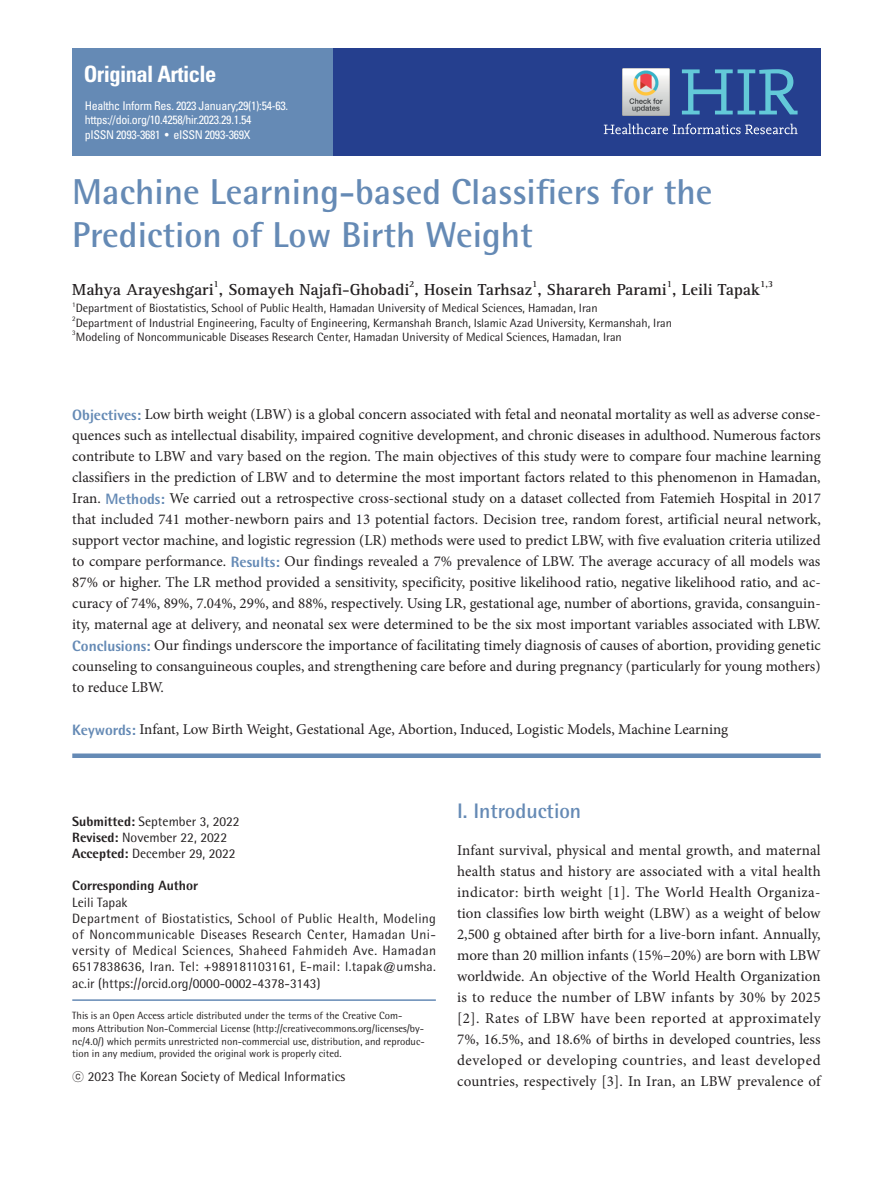
<style>
.page{position:relative;width:893px;height:1191px;background:#fff}
.page>*{position:absolute;margin:0;border:0;box-sizing:border-box;transform-origin:0 0}
.t1{font:700 36px/43.2px "Rotis Semi Sans Std";color:#658ab5}
.t2{font:700 condensed 22.5px "Univers LT Std";letter-spacing:-.025em;color:#fff}
.t3{font:700 21px "Rotis Semi Sans Std";color:#658ab5}
.t4{font:700 16.5px "Rotis Serif Std";color:#231f20}
.t5{font:15px/21px "Minion Pro";color:#231f20;text-align:justify}
.t6{font:13.5px/16.2px "Rotis Semi Sans Std";letter-spacing:.02em;color:#231f20}
.t7{font:13.5px/16.2px "Rotis Semi Sans Std";color:#231f20}
.t8{font:800 13.5px "Rotis Semi Sans Std";color:#231f20}
.t9{font:12px "Rotis Semi Sans Std";color:#231f20}
.t10{font:condensed 12px/14.4px "Univers LT Std";letter-spacing:-.025em;color:#fff}
.t11{font:10.5px/12.6px "Rotis Semi Sans Std";color:#231f20}
.t12{font:700 9.6px "Rotis Serif Std";color:#231f20}
.t13{font:7.05px "Rotis Semi Sans Std";color:#231f20}
.s1{font-family:"Rotis Semi Sans Std";font-weight:800;color:#658ab5}
.s2{font-weight:800}
.s3{font-family:"Gulim";font-size:12px}
</style>
<div class="page">
<div style="left:72px;top:48px;width:749px;height:108px;background:#253f8e"></div>
<div style="left:72px;top:48px;width:261px;height:108px;background:#658ab5"></div>
<svg style="left:682px;top:69px;width:116px;height:45px"></svg>
<svg style="left:604px;top:124px;width:194px;height:10px"></svg>
<div style="left:72px;top:753px;width:749px;height:5px;background:#658ab5"></div>
<hr style="left:72px;top:999px;width:364px;height:1px;background:#658ab5">
<img style="left:622px;top:68px;width:47px;height:47px">
<h2 class="t2" style="left:84px;top:61px;width:134px">Original Article</h2>
<p class="t10" style="left:85px;top:98px;width:205px">Healthc Inform Res. 2023 January;29(1):54-63. https://doi.org/10.4258/hir.2023.29.1.54<br>pISSN 2093-3681 • eISSN 2093-369X</p>
<h1 class="t1" style="left:72px;top:170px;width:642px">Machine Learning-based Classifiers for the<br>Prediction of Low Birth Weight</h1>
<p class="t4" style="left:72px;top:280px;width:689px">Mahya Arayeshgari , Somayeh Najafi-Ghobadi , Hosein Tarhsaz , Sharareh Parami , Leili Tapak</p>
<p class="t12" style="left:214px;top:278px;width:7px">1</p>
<p class="t12" style="left:409px;top:278px;width:7px">2</p>
<p class="t12" style="left:532px;top:278px;width:7px">1</p>
<p class="t12" style="left:667px;top:278px;width:7px">1</p>
<p class="t12" style="left:760px;top:278px;width:15px">1,3</p>
<p class="t13" style="left:72px;top:300px;width:5px">1</p>
<p class="t9" style="left:76px;top:301px;width:523px">Department of Biostatistics, School of Public Health, Hamadan University of Medical Sciences, Hamadan, Iran</p>
<p class="t13" style="left:72px;top:314px;width:5px">2</p>
<p class="t9" style="left:76px;top:316px;width:598px">Department of Industrial Engineering, Faculty of Engineering, Kermanshah Branch, Islamic Azad University, Kermanshah, Iran</p>
<p class="t13" style="left:72px;top:329px;width:5px">3</p>
<p class="t9" style="left:76px;top:330px;width:548px">Modeling of Noncommunicable Diseases Research Center, Hamadan University of Medical Sciences, Hamadan, Iran</p>
<p class="t5" style="left:72px;top:404px;width:750px"><span class="s1">Objectives:</span> Low birth weight (LBW) is a global concern associated with fetal and neonatal mortality as well as adverse conse&shy;quences such as intellectual disability, impaired cognitive development, and chronic diseases in adulthood. Numerous factors contribute to LBW and vary based on the region. The main objectives of this study were to compare four machine learning classifiers in the prediction of LBW and to determine the most important factors related to this phenomenon in Hamadan, Iran. <span class="s1">Methods:</span> We carried out a retrospective cross-sectional study on a dataset collected from Fatemieh Hospital in 2017 that included 741 mother-newborn pairs and 13 potential factors. Decision tree, random forest, artificial neural network, support vector machine, and logistic regression (LR) methods were used to predict LBW, with five evaluation criteria utilized to compare performance. <span class="s1">Results:</span> Our findings revealed a 7% prevalence of LBW. The average accuracy of all models was 87% or higher. The LR method provided a sensitivity, specificity, positive likelihood ratio, negative likelihood ratio, and ac&shy;curacy of 74%, 89%, 7.04%, 29%, and 88%, respectively. Using LR, gestational age, number of abortions, gravida, consanguin&shy;ity, maternal age at delivery, and neonatal sex were determined to be the six most important variables associated with LBW.<br><span class="s1">Conclusions:</span> Our findings underscore the importance of facilitating timely diagnosis of causes of abortion, providing genetic counseling to consanguineous couples, and strengthening care before and during pregnancy (particularly for young mothers) to reduce LBW.</p>
<p class="t5" style="left:72px;top:719px;width:657px"><span class="s1">Keywords:</span> Infant, Low Birth Weight, Gestational Age, Abortion, Induced, Logistic Models, Machine Learning</p>
<p class="t7" style="left:72px;top:812px;width:169px"><span class="s2">Submitted:</span> September 3, 2022<br><span class="s2">Revised:</span> November 22, 2022<br><span class="s2">Accepted:</span> December 29, 2022</p>
<p class="t8" style="left:72px;top:877px;width:127px">Corresponding Author</p>
<p class="t6" style="left:72px;top:893px;width:365px">Leili Tapak<br>Department of Biostatistics, School of Public Health, Modeling of Noncommunicable Diseases Research Center, Hamadan Uni&shy;versity of Medical Sciences, Shaheed Fahmideh Ave. Hamadan 6517838636, Iran. Tel: +989181103161, E-mail: l.tapak@umsha. ac.ir (https://orcid.org/0000-0002-4378-3143)</p>
<p class="t11" style="left:72px;top:1009px;width:354px">This is an Open Access article distributed under the terms of the Creative Com&shy;mons Attribution Non-Commercial License (http://creativecommons.org/licenses/by&shy;nc/4.0/) which permits unrestricted non-commercial use, distribution, and reproduc&shy;tion in any medium, provided the original work is properly cited.</p>
<p class="t7" style="left:72px;top:1068px;width:275px"><span class="s3">ⓒ</span> 2023 The Korean Society of Medical Informatics</p>
<h3 class="t3" style="left:457px;top:798px;width:126px">I. Introduction</h3>
<p class="t5" style="left:457px;top:839px;width:365px">Infant survival, physical and mental growth, and maternal health status and history are associated with a vital health indicator: birth weight [1]. The World Health Organiza&shy;tion classifies low birth weight (LBW) as a weight of below 2,500 g obtained after birth for a live-born infant. Annually, more than 20 million infants (15%–20%) are born with LBW worldwide. An objective of the World Health Organization is to reduce the number of LBW infants by 30% by 2025 [2]. Rates of LBW have been reported at approximately 7%, 16.5%, and 18.6% of births in developed countries, less developed or developing countries, and least developed countries, respectively [3]. In Iran, an LBW prevalence of</p>
</div>
